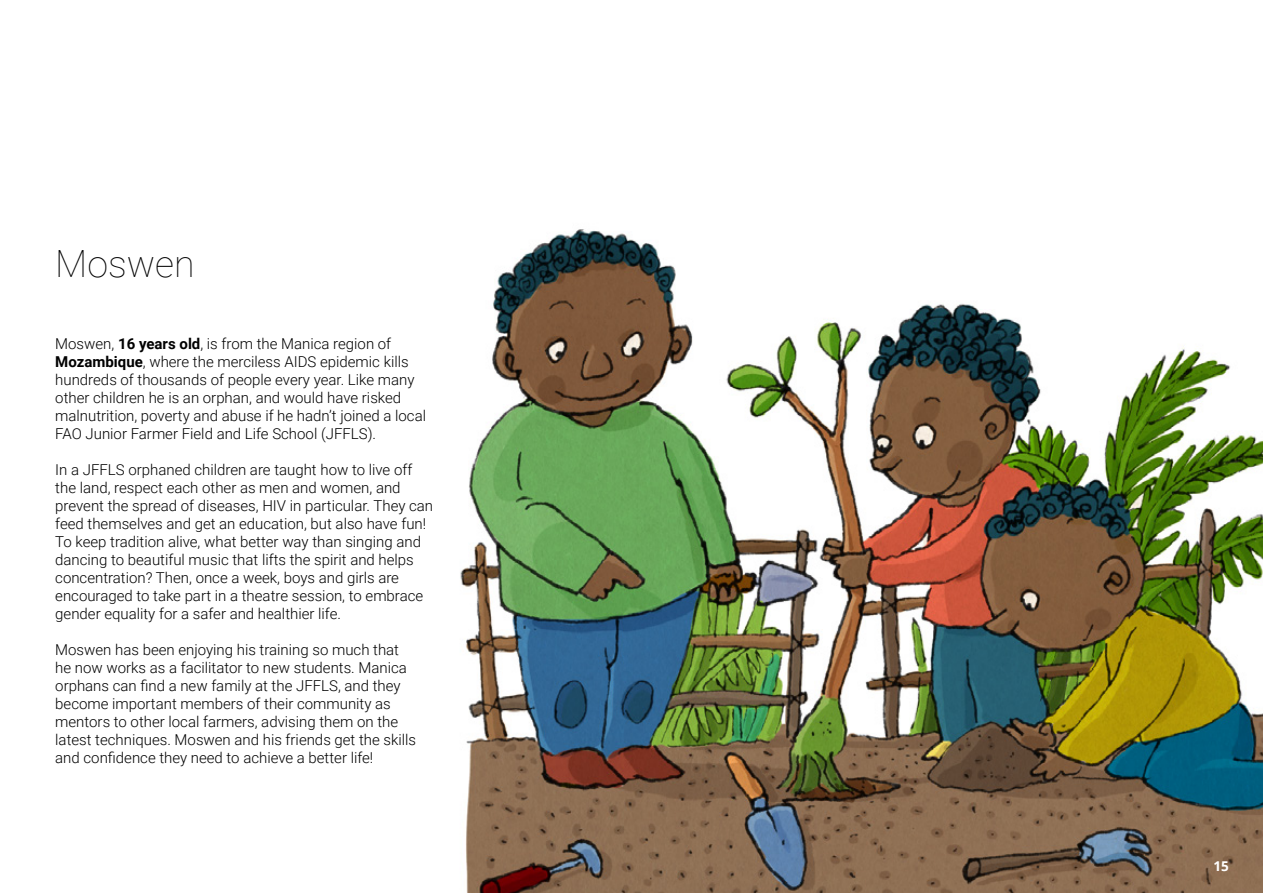
<style>
.page{position:relative;width:1263px;height:893px;background:#fff}
.page>*{position:absolute;margin:0;border:0;box-sizing:border-box;transform-origin:0 0}
.t1{font:100 37.5px "Roboto";color:#000}
.t2{font:300 15px/18px "Roboto";color:#000}
.t3{font:700 13.5px "Open Sans";color:#fff}
.s1{font-weight:700}
</style>
<div class="page">
<img style="left:460px;top:229px;width:803px;height:664px">
<h1 class="t1" style="left:55px;top:237px;width:141px">Moswen</h1>
<p class="t2" style="left:55px;top:334px;width:372px">Moswen, <span class="s1">16 years old</span>, is from the Manica region of <span class="s1">Mozambique</span>, where the merciless AIDS epidemic kills hundreds of thousands of people every year. Like many other children he is an orphan, and would have risked malnutrition, poverty and abuse if he hadn’t joined a local FAO Junior Farmer Field and Life School (JFFLS).</p>
<p class="t2" style="left:55px;top:460px;width:379px">In a JFFLS orphaned children are taught how to live off the land, respect each other as men and women, and prevent the spread of diseases, HIV in particular. They can feed themselves and get an education, but also have fun!<br>To keep tradition alive, what better way than singing and dancing to beautiful music that lifts the spirit and helps concentration? Then, once a week, boys and girls are encouraged to take part in a theatre session, to embrace gender equality for a safer and healthier life.</p>
<p class="t2" style="left:55px;top:640px;width:362px">Moswen has been enjoying his training so much that he now works as a facilitator to new students. Manica orphans can find a new family at the JFFLS, and they become important members of their community as mentors to other local farmers, advising them on the latest techniques. Moswen and his friends get the skills and confidence they need to achieve a better life!</p>
<p class="t3" style="left:1213px;top:856px;width:17px">15</p>
</div>
